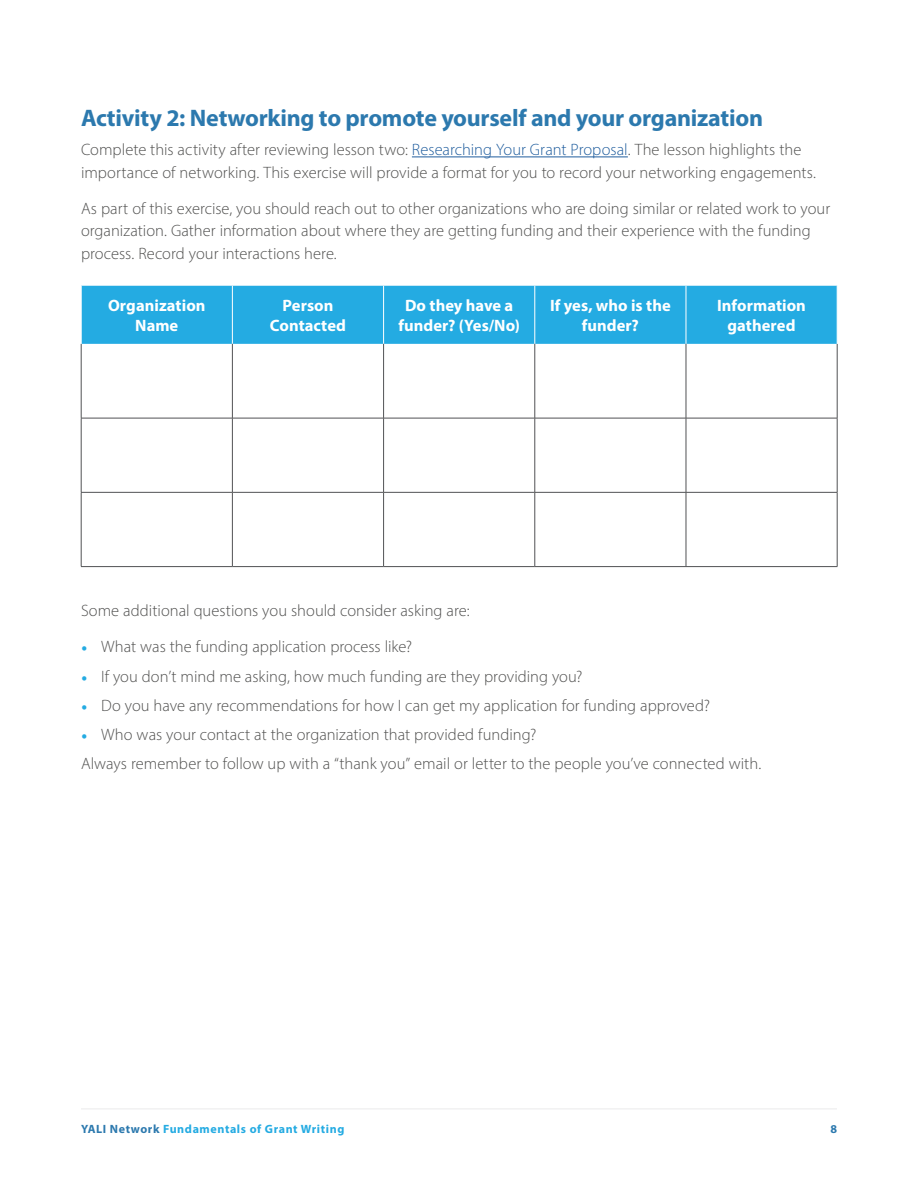
<style>
.page{position:relative;width:918px;height:1188px;background:#fff}
.page>*{position:absolute;margin:0;border:0;box-sizing:border-box;transform-origin:0 0}
.t1{font:700 24px "Myriad Pro";letter-spacing:-.015em;color:#2c79ae}
.Body{font:300 16.5px/22.5px "Myriad Pro";color:#50504f}
.Table_Heading{font:700 16.5px/19.8px "Myriad Pro";color:#fff;text-align:center}
.t2{font:700 12px "Myriad Pro";letter-spacing:.05em;color:#24abe2}
.t3{font:700 12px "Myriad Pro";color:#2c79ae}
.s1{color:#215e9e}
.s2{font-family:"Minion Pro";font-weight:400;color:#24abe2}
.s3{color:#2c79ae}
</style>
<div class="page">
<hr style="left:81px;top:1108px;width:756px;height:2px;background:#f1f1f2">
<hr style="left:412px;top:156px;width:216px;height:1px;background:#215e9e">
<div style="left:82px;top:286px;width:755px;height:58px;background:#24abe2"></div>
<hr style="left:232px;top:286px;width:1px;height:58px;background:#fff">
<hr style="left:383px;top:286px;width:1px;height:58px;background:#fff">
<hr style="left:535px;top:286px;width:1px;height:58px;background:#fff">
<hr style="left:686px;top:286px;width:1px;height:58px;background:#fff">
<hr style="left:81px;top:344px;width:1px;height:74px;background:#515254">
<hr style="left:232px;top:344px;width:1px;height:74px;background:#515254">
<hr style="left:383px;top:344px;width:1px;height:74px;background:#515254">
<hr style="left:535px;top:344px;width:1px;height:74px;background:#515254">
<hr style="left:686px;top:344px;width:1px;height:74px;background:#515254">
<hr style="left:837px;top:344px;width:1px;height:74px;background:#515254">
<hr style="left:81px;top:418px;width:151px;height:1px;background:#515254">
<hr style="left:81px;top:418px;width:1px;height:74px;background:#515254">
<hr style="left:232px;top:418px;width:152px;height:1px;background:#515254">
<hr style="left:232px;top:418px;width:1px;height:74px;background:#515254">
<hr style="left:384px;top:418px;width:151px;height:1px;background:#515254">
<hr style="left:383px;top:418px;width:1px;height:74px;background:#515254">
<hr style="left:535px;top:418px;width:151px;height:1px;background:#515254">
<hr style="left:535px;top:418px;width:1px;height:74px;background:#515254">
<hr style="left:686px;top:418px;width:151px;height:1px;background:#515254">
<hr style="left:686px;top:418px;width:1px;height:74px;background:#515254">
<hr style="left:837px;top:418px;width:1px;height:74px;background:#515254">
<hr style="left:81px;top:492px;width:151px;height:1px;background:#515254">
<hr style="left:81px;top:493px;width:1px;height:73px;background:#515254">
<hr style="left:232px;top:492px;width:152px;height:1px;background:#515254">
<hr style="left:232px;top:493px;width:1px;height:73px;background:#515254">
<hr style="left:384px;top:492px;width:151px;height:1px;background:#515254">
<hr style="left:383px;top:493px;width:1px;height:73px;background:#515254">
<hr style="left:535px;top:492px;width:151px;height:1px;background:#515254">
<hr style="left:535px;top:493px;width:1px;height:73px;background:#515254">
<hr style="left:686px;top:492px;width:151px;height:1px;background:#515254">
<hr style="left:686px;top:493px;width:1px;height:73px;background:#515254">
<hr style="left:837px;top:493px;width:1px;height:73px;background:#515254">
<hr style="left:81px;top:566px;width:151px;height:1px;background:#515254">
<hr style="left:232px;top:566px;width:152px;height:1px;background:#515254">
<hr style="left:384px;top:566px;width:151px;height:1px;background:#515254">
<hr style="left:535px;top:566px;width:151px;height:1px;background:#515254">
<hr style="left:686px;top:566px;width:151px;height:1px;background:#515254">
<h2 class="t1" style="left:81px;top:102px;width:684px">Activity 2: Networking to promote yourself and your organization</h2>
<p class="Body" style="left:81px;top:138px;width:737px">Complete this activity after reviewing lesson two: <span class="s1">Researching Your Grant Proposal</span>. The lesson highlights the importance of networking. This exercise will provide a format for you to record your networking engagements.</p>
<p class="Body" style="left:81px;top:197px;width:751px">As part of this exercise, you should reach out to other organizations who are doing similar or related work to your organization. Gather information about where they are getting funding and their experience with the funding process. Record your interactions here.</p>
<p class="Table_Heading" style="left:108px;top:295px;width:99px">Organization<br>Name</p>
<p class="Table_Heading" style="left:270px;top:295px;width:78px">Person<br>Contacted</p>
<p class="Table_Heading" style="left:398px;top:295px;width:123px">Do they have a funder? (Yes/No)</p>
<p class="Table_Heading" style="left:550px;top:295px;width:122px">If yes, who is the funder?</p>
<p class="Table_Heading" style="left:717px;top:295px;width:90px">Information gathered</p>
<p class="Body" style="left:81px;top:599px;width:390px">Some additional questions you should consider asking are:</p>
<p class="Body" style="left:81px;top:635px;width:333px"><span class="s2">•</span> What was the funding application process like?</p>
<p class="Body" style="left:81px;top:665px;width:503px"><span class="s2">•</span> If you don’t mind me asking, how much funding are they providing you?</p>
<p class="Body" style="left:81px;top:694px;width:631px"><span class="s2">•</span> Do you have any recommendations for how I can get my application for funding approved?</p>
<p class="Body" style="left:81px;top:723px;width:457px"><span class="s2">•</span> Who was your contact at the organization that provided funding?</p>
<p class="Body" style="left:81px;top:752px;width:682px">Always remember to follow up with a “thank you” email or letter to the people you’ve connected with.</p>
<p class="t2" style="left:81px;top:1121px;width:265px"><span class="s3">YALI Network</span> Fundamentals of Grant Writing</p>
<p class="t3" style="left:830px;top:1121px;width:8px">8</p>
</div>
